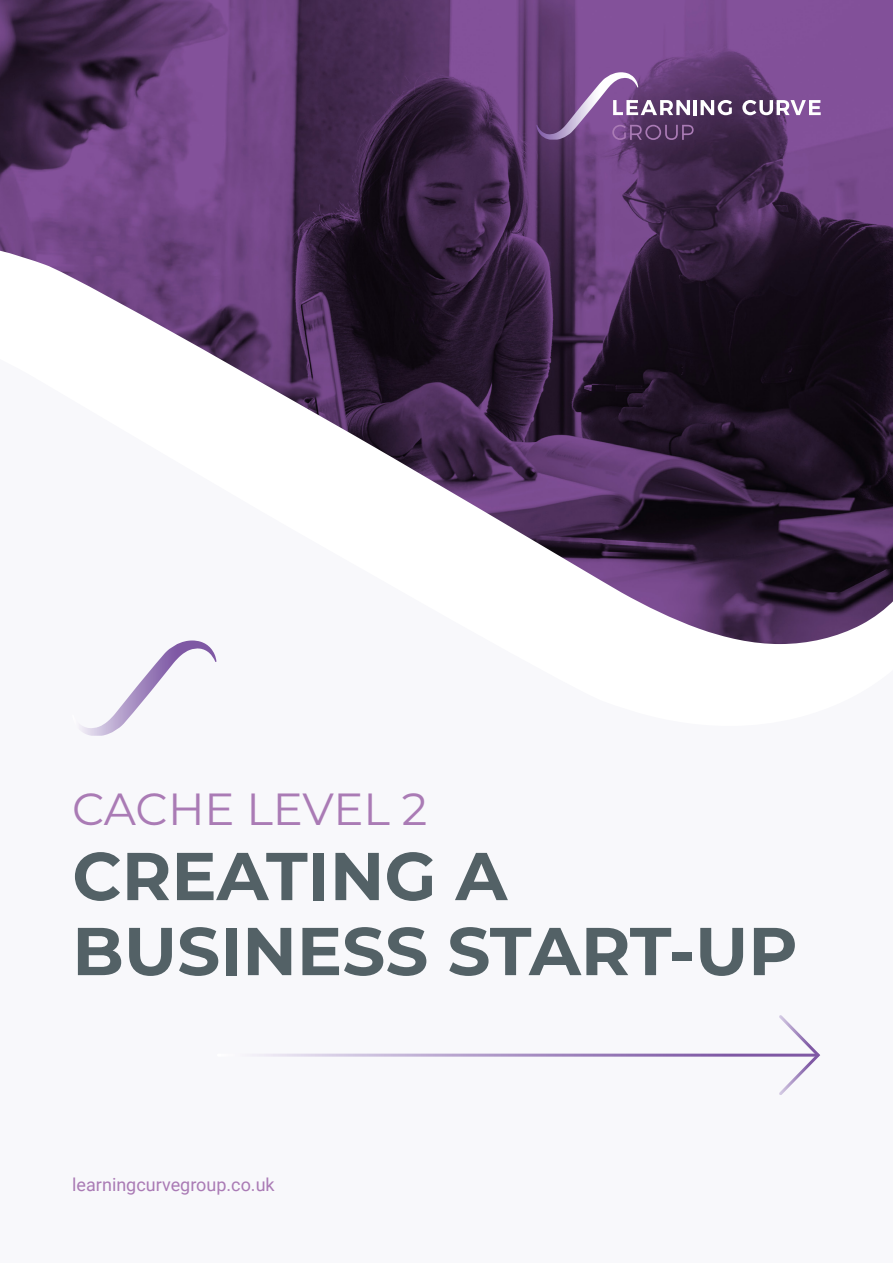
<style>
.page{position:relative;width:893px;height:1263px;background:#f8f8fb}
.page>*{position:absolute;margin:0;border:0;box-sizing:border-box;transform-origin:0 0}
.t1{font:700 67.5px "Montserrat";color:#536166}
.t2{font:45px "Montserrat";letter-spacing:-.005em;color:#aa7bb5}
.t3{font:18px "Roboto";color:#aa7bb5}
</style>
<div class="page">
<img style="left:0;top:0;width:893px;height:226px">
<svg style="left:0;top:226px;width:893px;height:436px"></svg>
<hr style="left:694px;top:100px;width:3px;height:15px;background:#fff">
<svg style="left:701px;top:100px;width:31px;height:15px"></svg>
<svg style="left:742px;top:100px;width:79px;height:15px"></svg>
<svg style="left:536px;top:72px;width:158px;height:68px;background:#7c598c"></svg>
<svg style="left:776px;top:1015px;width:45px;height:80px"></svg>
<hr style="left:218px;top:1054px;width:600px;height:3px;background:#fff">
<svg style="left:72px;top:640px;width:144px;height:96px"></svg>
<p class="t2" style="left:72px;top:778px;width:357px">CACHE LEVEL 2</p>
<p class="t1" style="left:72px;top:827px;width:436px">CREATING A</p>
<p class="t1" style="left:72px;top:902px;width:727px">BUSINESS START-UP</p>
<p class="t3" style="left:72px;top:1172px;width:204px">learningcurvegroup.co.uk</p>
</div>
